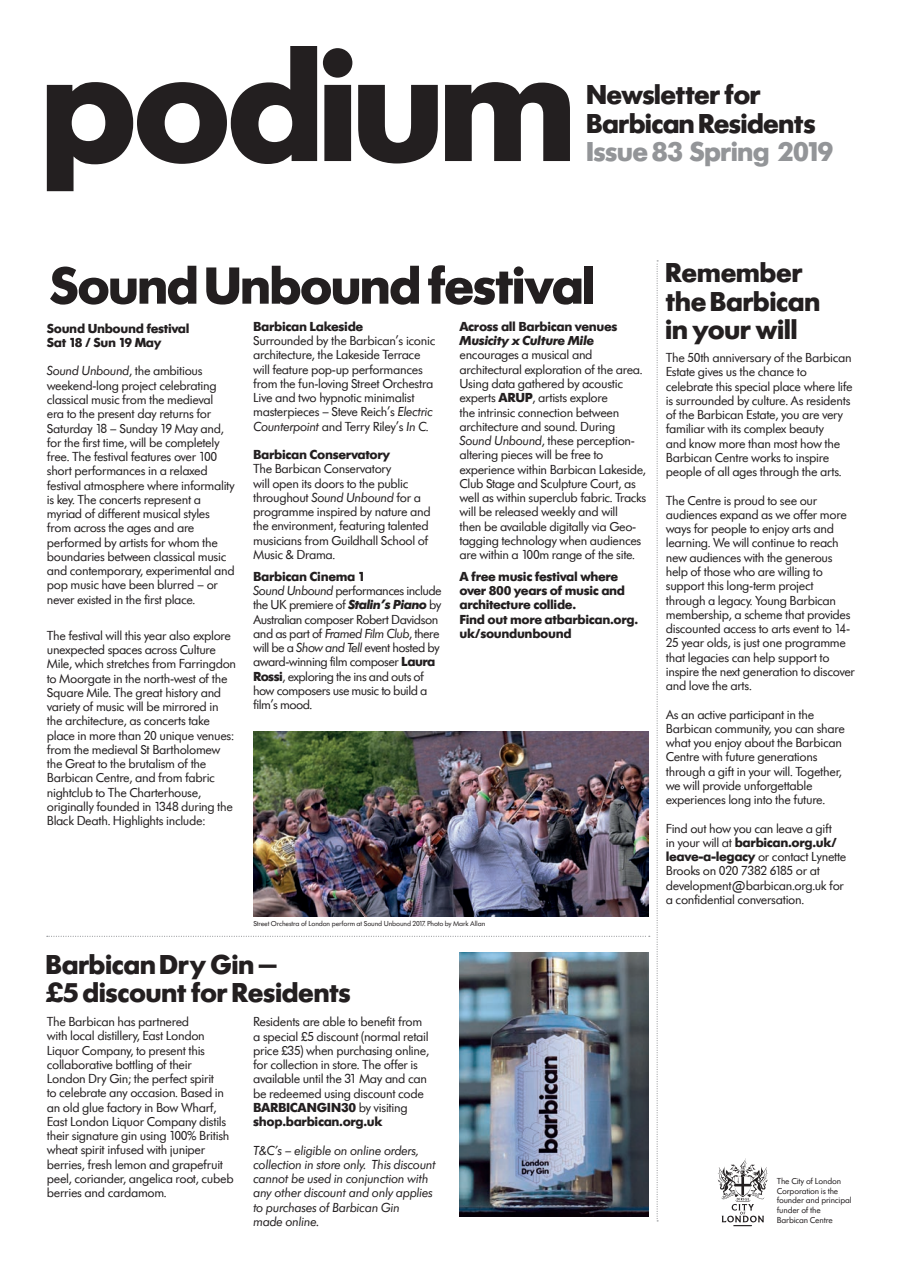
<style>
.page{position:relative;width:902px;height:1272px;background:#fff}
.page>*{position:absolute;margin:0;border:0;box-sizing:border-box;transform-origin:0 0}
.t1{font:700 54.3px "Futura SHOP";color:#231f20}
.t2{font:700 28.5px/28.5px "Futura SHOP";letter-spacing:.01em;color:#231f20}
.t3{font:700 28.5px "Futura SHOP";letter-spacing:.01em;color:#939598}
.t4{font:13.5px/14.2px "Futura SB";letter-spacing:-.025em;color:#231f20}
.t5{font:700 13.5px/14.2px "Futura SB";letter-spacing:-.025em;color:#231f20}
.t6{font:italic 13.5px/14.2px "Futura SB";letter-spacing:-.02em;color:#231f20}
.t7{font:italic 700 13.5px "Futura SB";letter-spacing:-.025em;color:#231f20}
.t8{font:9px/9.8px "Futura SB";letter-spacing:-.02em;color:#231f20}
.t9{font:7.5px "Futura SB";letter-spacing:-.02em;color:#231f20}
.s1{font-style:italic}
.s2{font-weight:700}
.s3{font-weight:700;font-style:italic}
</style>
<div class="page">
<svg style="left:47px;top:46px;width:523px;height:145px"></svg>
<svg style="left:717px;top:1158px;width:51px;height:68px"></svg>
<svg style="left:656px;top:260px;width:2px;height:961px"></svg>
<svg style="left:47px;top:935px;width:599px;height:1px"></svg>
<img style="left:460px;top:953px;width:188px;height:263px">
<img style="left:253px;top:731px;width:395px;height:185px">
<h2 class="t2" style="left:587px;top:81px;width:230px">Newsletter for<br>Barbican Residents</h2>
<h2 class="t3" style="left:587px;top:137px;width:247px">Issue 83 Spring 2019</h2>
<h1 class="t1" style="left:50px;top:257px;width:546px">Sound Unbound festival</h1>
<p class="t5" style="left:47px;top:321px;width:144px">Sound Unbound festival<br>Sat 18 / Sun 19 May</p>
<p class="t4" style="left:47px;top:364px;width:190px"><span class="s1">Sound Unbound</span>, the ambitious weekend-long project celebrating classical music from the medieval<br>era to the present day returns for Saturday 18 – Sunday 19 May and, for the first time, will be completely free. The festival features over 100 short performances in a relaxed festival atmosphere where informality is key. The concerts represent a myriad of different musical styles from across the ages and are performed by artists for whom the boundaries between classical music and contemporary, experimental and pop music have been blurred – or never existed in the first place.</p>
<p class="t4" style="left:47px;top:628px;width:191px">The festival will this year also explore unexpected spaces across Culture Mile, which stretches from Farringdon to Moorgate in the north-west of the Square Mile. The great history and variety of music will be mirrored in the architecture, as concerts take place in more than 20 unique venues: from the medieval St Bartholomew the Great to the brutalism of the Barbican Centre, and from fabric nightclub to The Charterhouse, originally founded in 1348 during the Black Death. Highlights include:</p>
<p class="t5" style="left:253px;top:319px;width:112px">Barbican Lakeside</p>
<p class="t4" style="left:253px;top:334px;width:184px">Surrounded by the Barbican’s iconic architecture, the Lakeside Terrace will feature pop-up performances from the fun-loving Street Orchestra Live and two hypnotic minimalist masterpieces – Steve Reich’s <span class="s1">Electric Counterpoint</span> and Terry Riley’s <span class="s1">In C</span>.</p>
<p class="t5" style="left:253px;top:447px;width:138px">Barbican Conservatory</p>
<p class="t4" style="left:253px;top:462px;width:179px">The Barbican Conservatory<br>will open its doors to the public throughout <span class="s1">Sound Unbound</span> for a programme inspired by nature and the environment, featuring talented musicians from Guildhall School of<br>Music &amp; Drama.</p>
<p class="t4" style="left:253px;top:569px;width:190px"><span class="s2">Barbican Cinema 1<br></span><span class="s1">Sound Unbound</span> performances include the UK premiere of <span class="s3">Stalin’s Piano</span> by<br>Australian composer Robert Davidson and as part of <span class="s1">Framed Film Club</span>, there will be a <span class="s1">Show and Tell</span> event hosted by award-winning film composer <span class="s2">Laura<br>Rossi</span>, exploring the ins and outs of how composers use music to build a film’s mood.</p>
<p class="t5" style="left:459px;top:319px;width:159px">Across all Barbican venues</p>
<p class="t7" style="left:459px;top:333px;width:136px">Musicity x Culture Mile</p>
<p class="t4" style="left:459px;top:348px;width:188px">encourages a musical and architectural exploration of the area.<br>Using data gathered by acoustic experts <span class="s2">ARUP</span>, artists explore<br>the intrinsic connection between architecture and sound. During <span class="s1">Sound Unbound</span>, these perception&shy;altering pieces will be free to experience within Barbican Lakeside, Club Stage and Sculpture Court, as well as within superclub fabric. Tracks will be released weekly and will<br>then be available digitally via Geo&shy;tagging technology when audiences are within a 100m range of the site.</p>
<p class="t5" style="left:459px;top:569px;width:180px">A free music festival where over 800 years of music and architecture collide.<br>Find out more atbarbican.org. uk/soundunbound</p>
<p class="t9" style="left:253px;top:919px;width:233px">Street Orchestra of London perform at Sound Unbound 2017. Photo by Mark Allan</p>
<h2 class="t2" style="left:46px;top:950px;width:306px">Barbican Dry Gin –<br>£5 discount for Residents</h2>
<p class="t4" style="left:47px;top:1014px;width:188px">The Barbican has partnered<br>with local distillery, East London Liquor Company, to present this collaborative bottling of their London Dry Gin; the perfect spirit<br>to celebrate any occasion. Based in an old glue factory in Bow Wharf, East London Liquor Company distils their signature gin using 100% British wheat spirit infused with juniper berries, fresh lemon and grapefruit peel, coriander, angelica root, cubeb berries and cardamom.</p>
<p class="t4" style="left:253px;top:1015px;width:177px">Residents are able to benefit from a special £5 discount (normal retail price £35) when purchasing online, for collection in store. The offer is available until the 31 May and can be redeemed using discount code<br><span class="s2">BARBICANGIN30</span> by visiting <span class="s2">shop.barbican.org.uk</span></p>
<p class="t6" style="left:253px;top:1143px;width:184px">T&amp;C’s – eligible on online orders, collection in store only. This discount cannot be used in conjunction with any other discount and only applies to purchases of Barbican Gin<br>made online.</p>
<h2 class="t2" style="left:665px;top:259px;width:155px">Remember the Barbican in your will</h2>
<p class="t4" style="left:665px;top:351px;width:188px">The 50th anniversary of the Barbican Estate gives us the chance to celebrate this special place where life is surrounded by culture. As residents of the Barbican Estate, you are very familiar with its complex beauty<br>and know more than most how the Barbican Centre works to inspire people of all ages through the arts.</p>
<p class="t4" style="left:665px;top:493px;width:191px">The Centre is proud to see our audiences expand as we offer more ways for people to enjoy arts and learning. We will continue to reach new audiences with the generous help of those who are willing to support this long-term project through a legacy. Young Barbican membership, a scheme that provides discounted access to arts event to 14-<br>25 year olds, is just one programme that legacies can help support to inspire the next generation to discover and love the arts.</p>
<p class="t4" style="left:665px;top:707px;width:180px">As an active participant in the Barbican community, you can share what you enjoy about the Barbican Centre with future generations through a gift in your will. Together, we will provide unforgettable experiences long into the future.</p>
<p class="t4" style="left:665px;top:821px;width:182px">Find out how you can leave a gift<br>in your will at <span class="s2">barbican.org.uk/ leave-a-legacy</span> or contact Lynette<br>Brooks on 020 7382 6185 or at development@barbican.org.uk for a confidential conversation.</p>
<p class="t8" style="left:776px;top:1176px;width:76px">The City of London<br>Corporation is the founder and principal funder of the<br>Barbican Centre</p>
</div>
